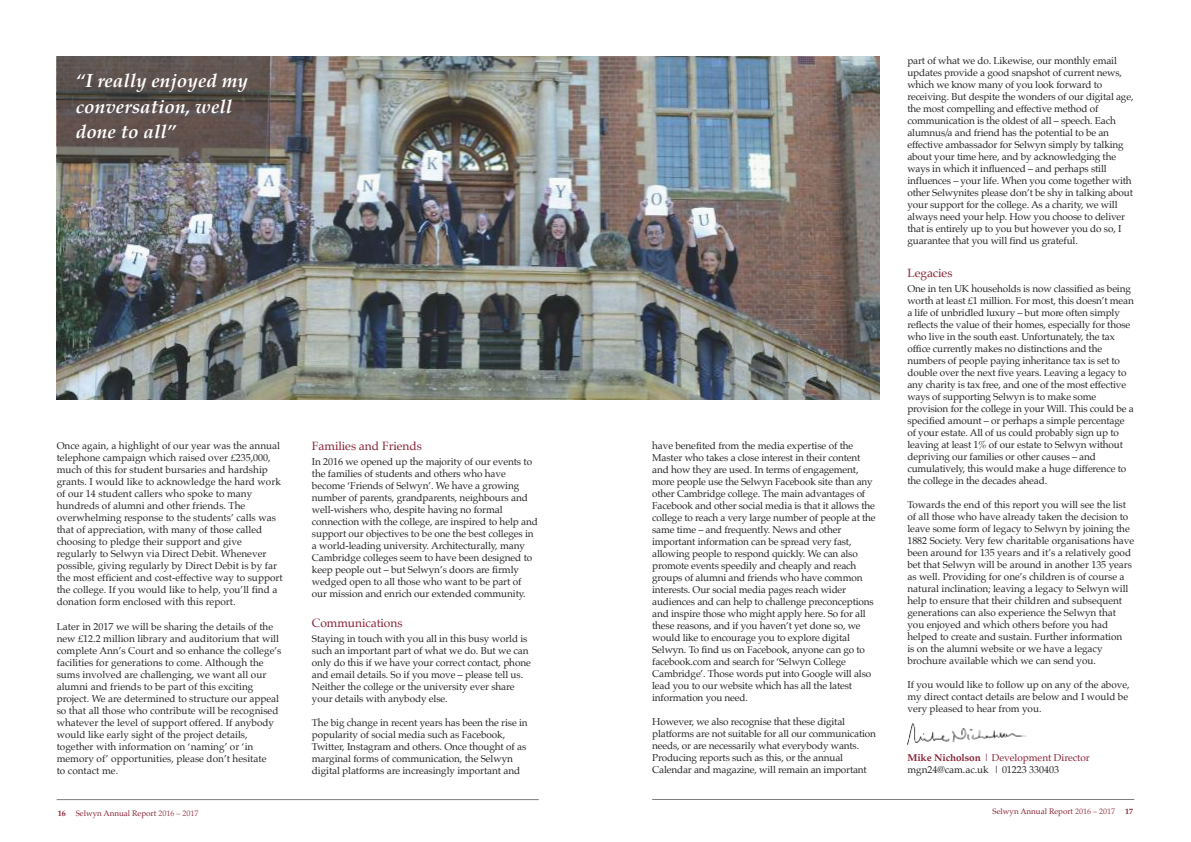
<style>
.page{position:relative;width:1191px;height:842px;background:#fff}
.page>*{position:absolute;margin:0;border:0;box-sizing:border-box;transform-origin:0 0}
.t1{font:italic 700 19px/25.1px "Palatino";color:#fff}
.t2{font:12px "Palatino";letter-spacing:-.005em;color:#872235}
.t3{font:10px/12px "Palatino";letter-spacing:-.01em;color:#272526}
.t4{font:8px "Palatino";color:#872235}
.t5{font:700 8px "Palatino";color:#872235}
.s1{font-weight:700;color:#872235}
.s2{color:#872235}
.s3{font-weight:300}
</style>
<div class="page">
<img style="left:907px;top:723px;width:119px;height:22px">
<img style="left:57px;top:57px;width:822px;height:343px">
<hr style="left:57px;top:799px;width:482px;height:1px;background:#7d7c7d">
<hr style="left:652px;top:799px;width:482px;height:1px;background:#7d7c7d">
<div style="left:57px;top:57px;width:212px;height:106px;background:#272526;opacity:.43"></div>
<h1 class="t1" style="left:76px;top:70px;width:174px">“I really enjoyed my conversation, well done to all”</h1>
<p class="t3" style="left:57px;top:440px;width:227px">Once again, a highlight of our year was the annual telephone campaign which raised over £235,000, much of this for student bursaries and hardship grants. I would like to acknowledge the hard work of our 14 student callers who spoke to many hundreds of alumni and other friends. The overwhelming response to the students’ calls was that of appreciation, with many of those called choosing to pledge their support and give regularly to Selwyn via Direct Debit. Whenever possible, giving regularly by Direct Debit is by far the most efficient and cost-effective way to support the college. If you would like to help, you’ll find a donation form enclosed with this report.</p>
<p class="t3" style="left:57px;top:621px;width:226px">Later in 2017 we will be sharing the details of the new £12.2 million library and auditorium that will complete Ann’s Court and so enhance the college’s facilities for generations to come. Although the sums involved are challenging, we want all our alumni and friends to be part of this exciting project. We are determined to structure our appeal so that all those who contribute will be recognised whatever the level of support offered. If anybody would like early sight of the project details, together with information on ‘naming’ or ‘in memory of’ opportunities, please don’t hesitate<br>to contact me.</p>
<p class="t2" style="left:312px;top:440px;width:111px">Families and Friends</p>
<p class="t3" style="left:312px;top:456px;width:227px">In 2016 we opened up the majority of our events to the families of students and others who have become ‘Friends of Selwyn’. We have a growing number of parents, grandparents, neighbours and well-wishers who, despite having no formal connection with the college, are inspired to help and support our objectives to be one the best colleges in a world-leading university. Architecturally, many Cambridge colleges seem to have been designed to keep people out – but Selwyn’s doors are firmly wedged open to all those who want to be part of our mission and enrich our extended community.</p>
<p class="t2" style="left:312px;top:617px;width:92px">Communications</p>
<p class="t3" style="left:312px;top:633px;width:220px">Staying in touch with you all in this busy world is such an important part of what we do. But we can only do this if we have your correct contact, phone and email details. So if you move – please tell us.<br>Neither the college or the university ever share your details with anybody else.</p>
<p class="t3" style="left:312px;top:717px;width:217px">The big change in recent years has been the rise in popularity of social media such as Facebook, Twitter, Instagram and others. Once thought of as marginal forms of communication, the Selwyn digital platforms are increasingly important and</p>
<p class="t3" style="left:652px;top:440px;width:225px">have benefited from the media expertise of the Master who takes a close interest in their content and how they are used. In terms of engagement, more people use the Selwyn Facebook site than any other Cambridge college. The main advantages of Facebook and other social media is that it allows the college to reach a very large number of people at the same time – and frequently. News and other important information can be spread very fast, allowing people to respond quickly. We can also promote events speedily and cheaply and reach groups of alumni and friends who have common interests. Our social media pages reach wider audiences and can help to challenge preconceptions and inspire those who might apply here. So for all these reasons, and if you haven’t yet done so, we would like to encourage you to explore digital Selwyn. To find us on Facebook, anyone can go to facebook.com and search for ‘Selwyn College Cambridge’. Those words put into Google will also lead you to our website which has all the latest information you need.</p>
<p class="t3" style="left:652px;top:716px;width:225px">However, we also recognise that these digital platforms are not suitable for all our communication needs, or are necessarily what everybody wants.<br>Producing reports such as this, or the annual Calendar and magazine, will remain an important</p>
<p class="t3" style="left:907px;top:56px;width:228px">part of what we do. Likewise, our monthly email updates provide a good snapshot of current news, which we know many of you look forward to receiving. But despite the wonders of our digital age, the most compelling and effective method of communication is the oldest of all – speech. Each alumnus/a and friend has the potential to be an effective ambassador for Selwyn simply by talking about your time here, and by acknowledging the ways in which it influenced – and perhaps still influences – your life. When you come together with other Selwynites please don’t be shy in talking about your support for the college. As a charity, we will always need your help. How you choose to deliver that is entirely up to you but however you do so, I guarantee that you will find us grateful.</p>
<p class="t2" style="left:907px;top:268px;width:46px">Legacies</p>
<p class="t3" style="left:907px;top:284px;width:228px">One in ten UK households is now classified as being worth at least £1 million. For most, this doesn’t mean a life of unbridled luxury – but more often simply reflects the value of their homes, especially for those who live in the south east. Unfortunately, the tax office currently makes no distinctions and the numbers of people paying inheritance tax is set to double over the next five years. Leaving a legacy to any charity is tax free, and one of the most effective ways of supporting Selwyn is to make some provision for the college in your Will. This could be a specified amount – or perhaps a simple percentage of your estate. All of us could probably sign up to leaving at least 1% of our estate to Selwyn without depriving our families or other causes – and cumulatively, this would make a huge difference to the college in the decades ahead.</p>
<p class="t3" style="left:907px;top:500px;width:228px">Towards the end of this report you will see the list of all those who have already taken the decision to leave some form of legacy to Selwyn by joining the 1882 Society. Very few charitable organisations have been around for 135 years and it’s a relatively good bet that Selwyn will be around in another 135 years as well. Providing for one’s children is of course a natural inclination; leaving a legacy to Selwyn will help to ensure that their children and subsequent generations can also experience the Selwyn that you enjoyed and which others before you had helped to create and sustain. Further information<br>is on the alumni website or we have a legacy brochure available which we can send you.</p>
<p class="t3" style="left:907px;top:680px;width:224px">If you would like to follow up on any of the above, my direct contact details are below and I would be very pleased to hear from you.</p>
<p class="t3" style="left:907px;top:753px;width:184px"><span class="s1">Mike Nicholson</span> <span class="s2">| Development Director </span>mgn24@cam.ac.uk | 01223 330403</p>
<p class="t5" style="left:58px;top:809px;width:9px">16</p>
<p class="t4" style="left:76px;top:809px;width:124px">Selwyn Annual Report <span class="s3">2016 – 2017</span></p>
<p class="t4" style="left:992px;top:807px;width:124px">Selwyn Annual Report <span class="s3">2016 – 2017</span></p>
<p class="t5" style="left:1125px;top:807px;width:9px">17</p>
</div>
